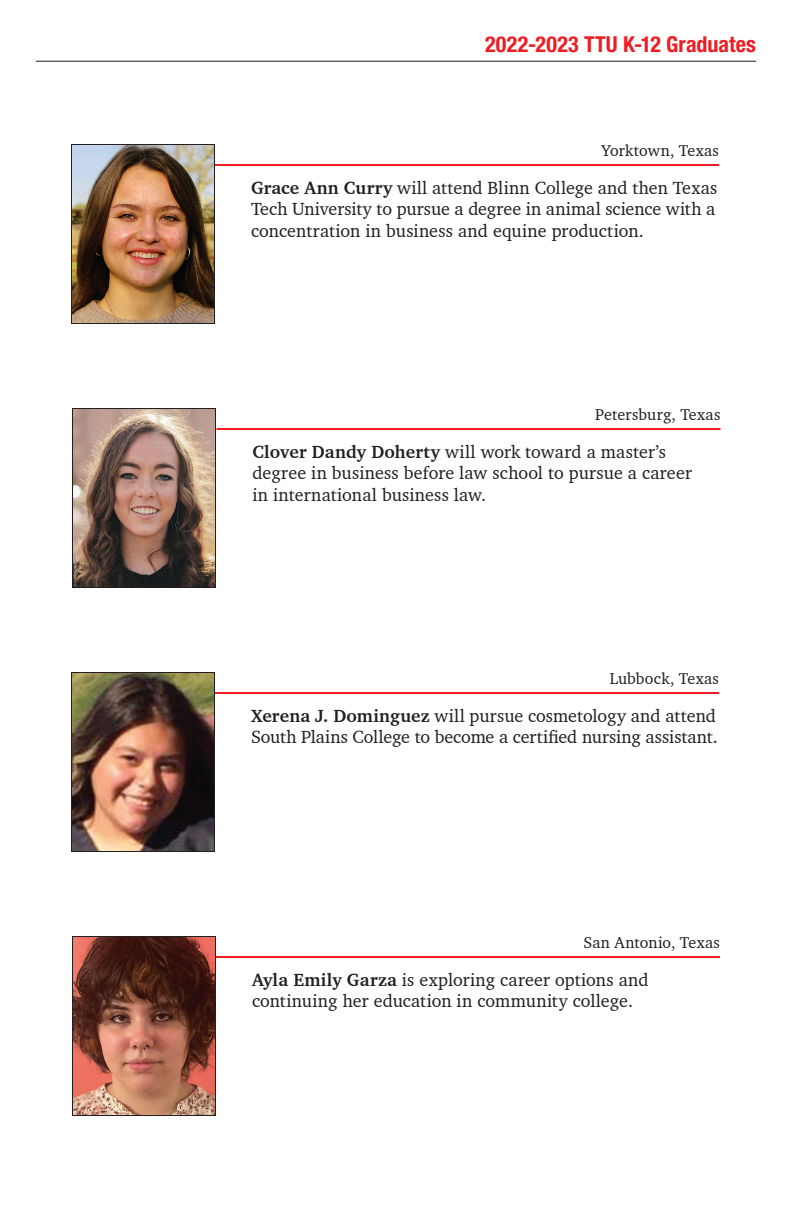
<style>
.page{position:relative;width:792px;height:1224px;background:#fff}
.page>*{position:absolute;margin:0;border:0;box-sizing:border-box;transform-origin:0 0}
.title-right{font:700 condensed 22px "Helvetica Neue LT Pro";letter-spacing:.01em;color:#ee1d23}
.Bio{font:18px/21.6px "Charter BT Pro";letter-spacing:.005em;color:#231f20}
.bio-city{font:16px "Charter BT Pro";letter-spacing:.015em;color:#231f20}
.s1{font-weight:700}
</style>
<div class="page">
<hr style="left:36px;top:61px;width:720px;height:1px;background:#231f20">
<hr style="left:216px;top:956px;width:504px;height:2px;background:#ee1d23">
<img style="left:74px;top:938px;width:140px;height:176px">
<div style="left:72px;top:936px;width:144px;height:180px;border:1px solid #231f20"></div>
<hr style="left:216px;top:428px;width:504px;height:2px;background:#ee1d23">
<img style="left:74px;top:410px;width:140px;height:176px">
<div style="left:72px;top:408px;width:144px;height:180px;border:1px solid #231f20"></div>
<hr style="left:215px;top:164px;width:504px;height:2px;background:#ee1d23">
<img style="left:73px;top:146px;width:140px;height:176px">
<div style="left:71px;top:144px;width:144px;height:180px;border:1px solid #231f20"></div>
<hr style="left:215px;top:692px;width:504px;height:2px;background:#ee1d23">
<img style="left:73px;top:674px;width:140px;height:176px">
<div style="left:71px;top:672px;width:144px;height:180px;border:1px solid #231f20"></div>
<p class="title-right" style="left:485px;top:31px;width:272px">2022-2023 TTU K-12 Graduates</p>
<p class="bio-city" style="left:602px;top:140px;width:119px">Yorktown, Texas</p>
<p class="Bio" style="left:251px;top:177px;width:468px;text-align:justify"><span class="s1">Grace Ann Curry</span> will attend Blinn College and then Texas Tech University to pursue a degree in animal science with a concentration in business and equine production.</p>
<p class="bio-city" style="left:595px;top:404px;width:127px">Petersburg, Texas</p>
<p class="Bio" style="left:252px;top:441px;width:441px"><span class="s1">Clover Dandy Doherty</span> will work toward a master’s degree in business before law school to pursue a career in international business law.</p>
<p class="bio-city" style="left:610px;top:668px;width:111px">Lubbock, Texas</p>
<p class="Bio" style="left:251px;top:705px;width:468px"><span class="s1">Xerena J. Dominguez</span> will pursue cosmetology and attend<br>South Plains College to become a certified nursing assistant.</p>
<p class="bio-city" style="left:583px;top:932px;width:138px">San Antonio, Texas</p>
<p class="Bio" style="left:252px;top:969px;width:398px"><span class="s1">Ayla Emily Garza</span> is exploring career options and continuing her education in community college.</p>
</div>
